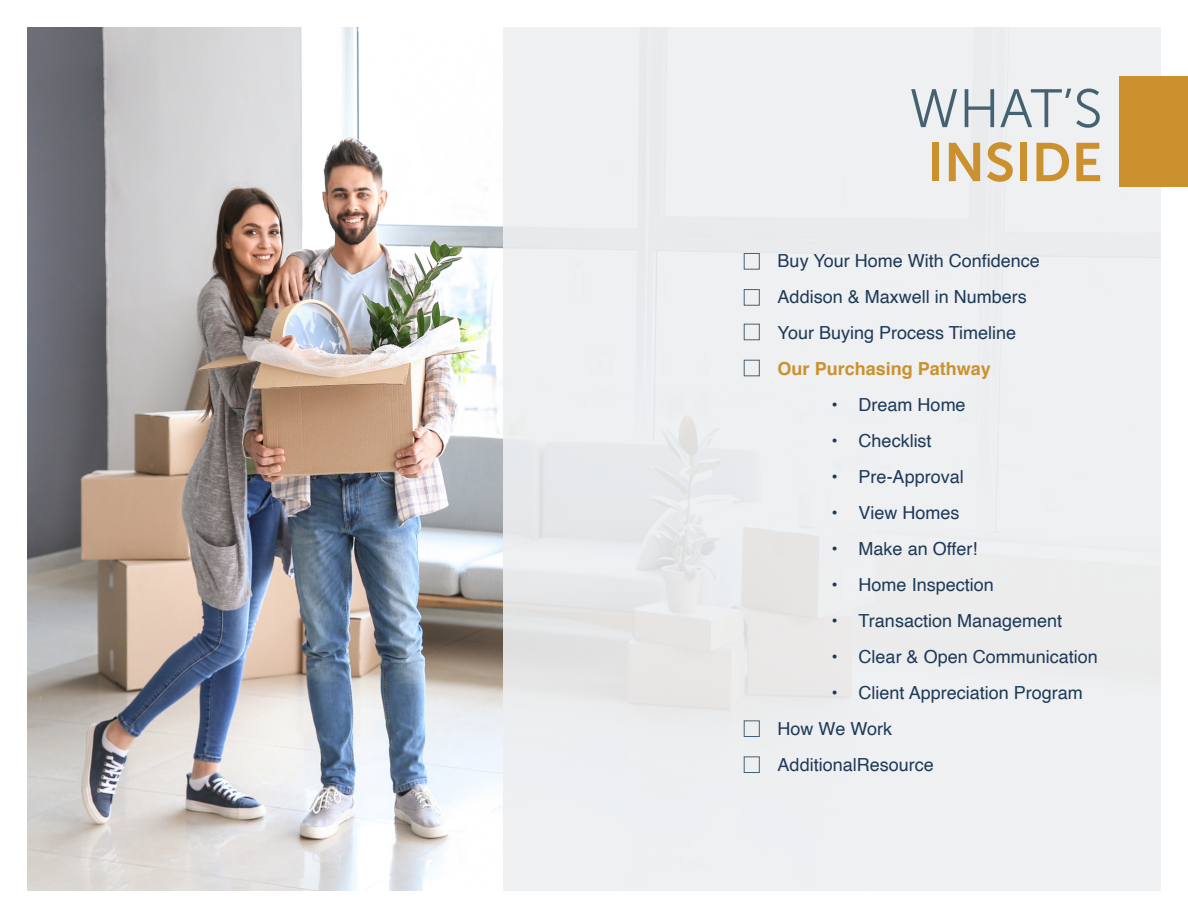
<style>
.page{position:relative;width:1188px;height:918px;background:#fff}
.page>*{position:absolute;margin:0;border:0;box-sizing:border-box;transform-origin:0 0}
.t1{font:54px "Museo Sans 300";color:#456172}
.t2{font:54px "Museo Sans 700";color:#cb912e}
.t3{font:18px "Helvetica";color:#1e3957}
.t4{font:700 18px "Helvetica";color:#cb912e}
</style>
<div class="page">
<img style="left:27px;top:27px;width:476px;height:864px">
<div style="left:503px;top:27px;width:658px;height:864px;background:#edeff1"></div>
<div style="left:1119px;top:77px;width:69px;height:110px;background:#cb912e"></div>
<div style="left:744px;top:253px;width:16px;height:17px;border:1px solid #456172"></div>
<div style="left:744px;top:289px;width:16px;height:17px;border:1px solid #456172"></div>
<div style="left:744px;top:324px;width:16px;height:16px;border:1px solid #456172"></div>
<div style="left:744px;top:360px;width:16px;height:16px;border:1px solid #456172"></div>
<div style="left:744px;top:720px;width:16px;height:17px;border:1px solid #456172"></div>
<div style="left:744px;top:756px;width:16px;height:17px;border:1px solid #456172"></div>
<p class="t1" style="left:909px;top:79px;width:195px">WHAT’S</p>
<p class="t2" style="left:927px;top:132px;width:177px">INSIDE</p>
<p class="t3" style="left:778px;top:247px;width:264px">Buy Your Home With Confidence</p>
<p class="t3" style="left:778px;top:283px;width:251px">Addison &amp; Maxwell in Numbers</p>
<p class="t3" style="left:778px;top:319px;width:240px">Your Buying Process Timeline</p>
<p class="t4" style="left:778px;top:354px;width:215px">Our Purchasing Pathway</p>
<p class="t3" style="left:832px;top:391px;width:136px">• Dream Home</p>
<p class="t3" style="left:832px;top:427px;width:102px">• Checklist</p>
<p class="t3" style="left:832px;top:463px;width:134px">• Pre-Approval</p>
<p class="t3" style="left:832px;top:499px;width:129px">• View Homes</p>
<p class="t3" style="left:832px;top:535px;width:147px">• Make an Offer!</p>
<p class="t3" style="left:832px;top:571px;width:164px">• Home Inspection</p>
<p class="t3" style="left:832px;top:607px;width:232px">• Transaction Management</p>
<p class="t3" style="left:832px;top:643px;width:268px">• Clear &amp; Open Communication</p>
<p class="t3" style="left:832px;top:679px;width:253px">• Client Appreciation Program</p>
<p class="t3" style="left:778px;top:715px;width:116px">How We Work</p>
<p class="t3" style="left:778px;top:751px;width:158px">AdditionalResource</p>
</div>
